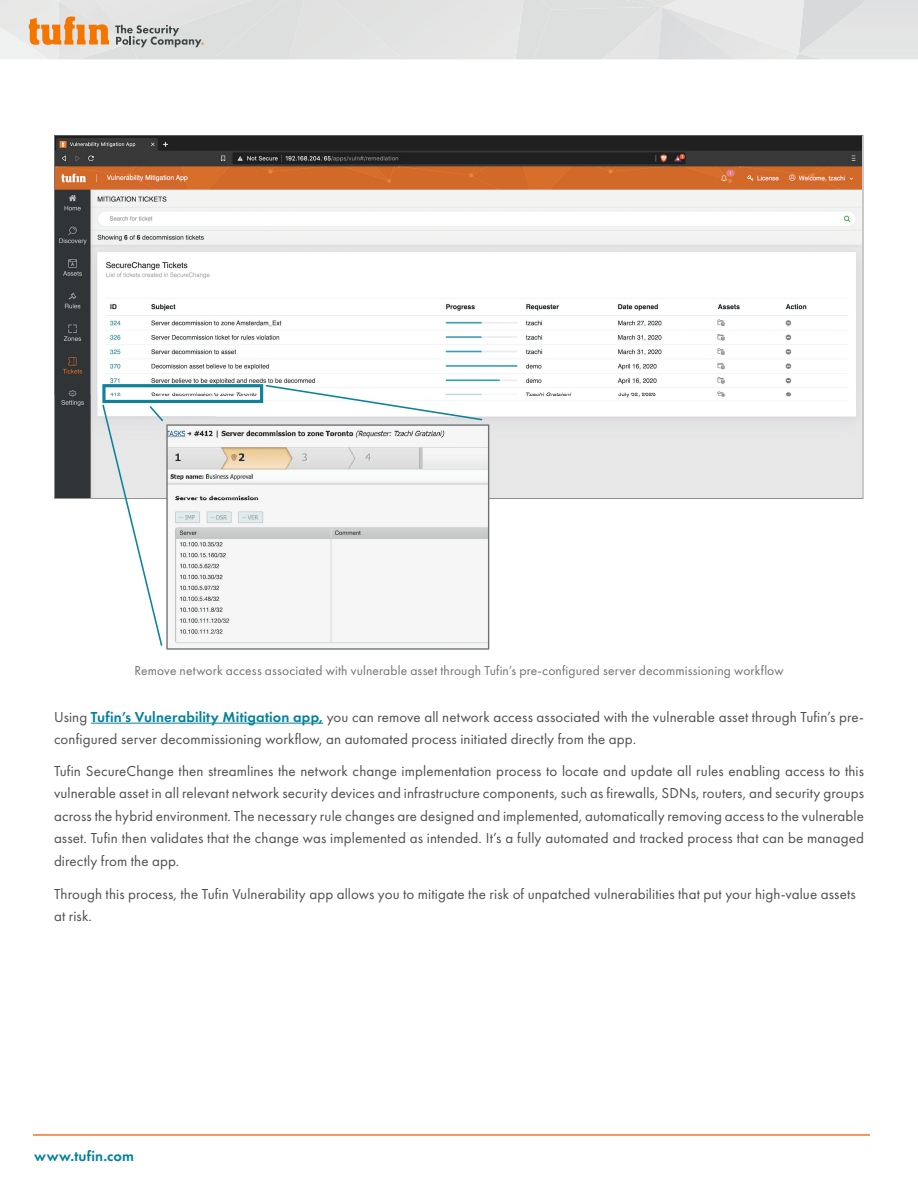
<style>
.page{position:relative;width:918px;height:1188px;background:#fff}
.page>*{position:absolute;margin:0;border:0;box-sizing:border-box;transform-origin:0 0}
.body_copy{font:15px/22.5px "Futura PT";letter-spacing:.01em;color:#4f4f4f}
.subhead_2{font:15px/22.5px "Futura PT";letter-spacing:.005em;color:#4f4f4f}
.t1{font:600 15px "Futura PT";letter-spacing:.015em;color:#03829b}
.figure_comment{font:13.5px "Futura PT";letter-spacing:.01em;color:#6e7373}
.s1{font-weight:600;color:#03829b}
</style>
<div class="page">
<svg style="left:0;top:0;width:918px;height:59px;background:#e0dedc"></svg>
<hr style="left:33px;top:1134px;width:837px;height:2px;background:#ec7727">
<hr style="left:91px;top:723px;width:232px;height:1px;background:#03829b">
<svg style="left:54px;top:135px;width:809px;height:364px"></svg>
<svg style="left:166px;top:424px;width:323px;height:226px;fill:#f5f6f5"></svg>
<svg style="left:102px;top:384px;width:380px;height:262px"></svg>
<p class="figure_comment" style="left:134px;top:663px;width:651px">Remove network access associated with vulnerable asset through Tufin’s pre-configured server decommissioning workflow</p>
<p class="body_copy" style="left:54px;top:705px;width:811px">Using <span class="s1">Tufin’s Vulnerability Mitigation app,</span> you can remove all network access associated with the vulnerable asset through Tufin’s pre&shy;configured server decommissioning workflow, an automated process initiated directly from the app.</p>
<p class="body_copy" style="left:54px;top:759px;width:812px;text-align:justify">Tufin SecureChange then streamlines the network change implementation process to locate and update all rules enabling access to this vulnerable asset in all relevant network security devices and infrastructure components, such as firewalls, SDNs, routers, and security groups across the hybrid environment. The necessary rule changes are designed and implemented, automatically removing access to the vulnerable asset. Tufin then validates that the change was implemented as intended. It’s a fully automated and tracked process that can be managed directly from the app.</p>
<p class="subhead_2" style="left:54px;top:882px;width:803px">Through this process, the Tufin Vulnerability app allows you to mitigate the risk of unpatched vulnerabilities that put your high-value assets at risk.</p>
<p class="t1" style="left:34px;top:1147px;width:101px">www.tufin.com</p>
</div>
